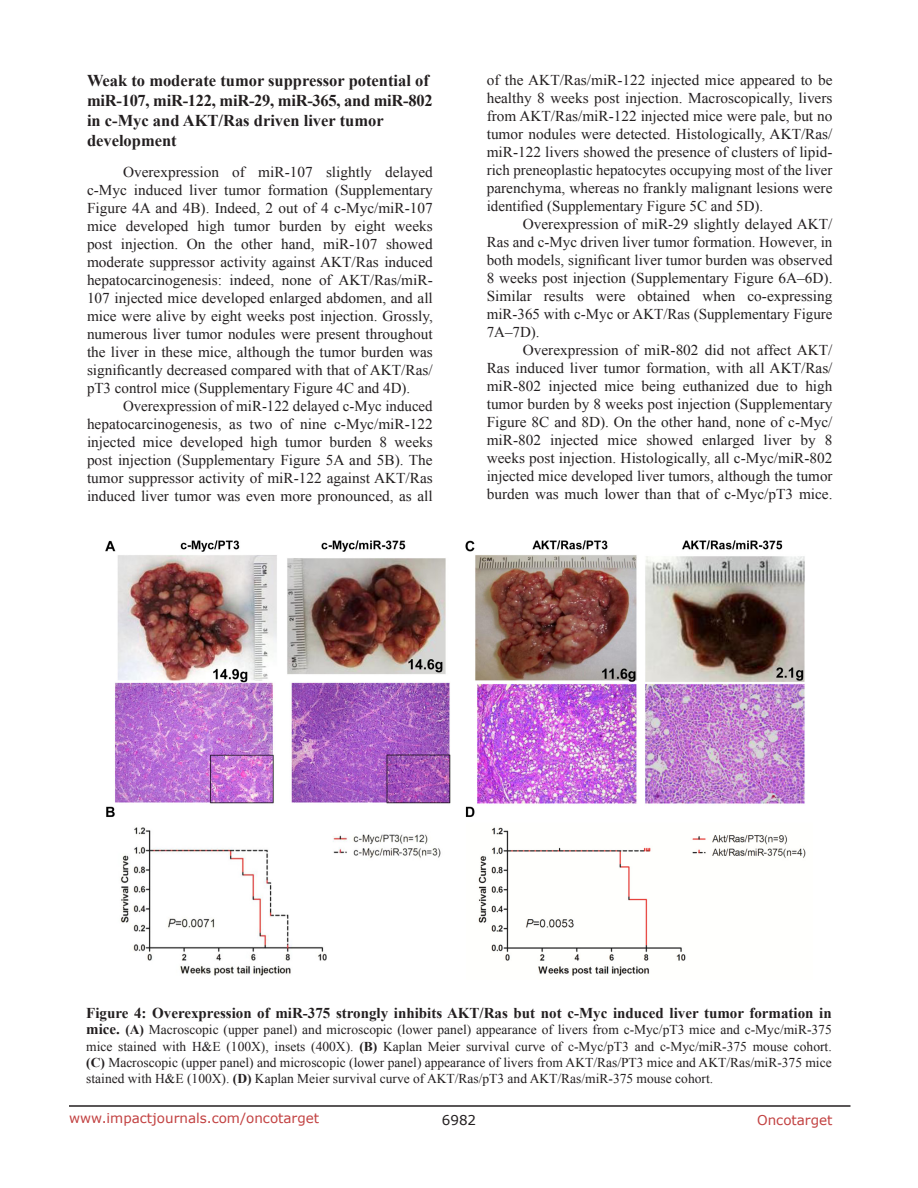
<style>
.page{position:relative;width:918px;height:1188px;background:#fff}
.page>*{position:absolute;margin:0;border:0;box-sizing:border-box;transform-origin:0 0}
.SubHeading{font:700 16.5px/19.8px "Times New Roman";color:#231f20}
.BodyText{font:15px/18px "Times New Roman";color:#231f20;text-align:justify}
.FigureText{font:700 15px "Times New Roman";color:#231f20}
.FigureText-2{font:13.5px/16.2px "Times New Roman";color:#231f20;text-align:justify}
.t1{font:13.5px "Verdana";color:#c24141}
.t2{font:13.5px "Verdana";color:#231f20}
.s1{font-weight:700;font-size:15px}
.s2{font-weight:700}
</style>
<div class="page">
<hr style="left:69px;top:1105px;width:781px;height:2px;background:#231f20">
<img style="left:105px;top:541px;width:701px;height:435px">
<p class="SubHeading" style="left:87px;top:70px;width:347px">Weak to moderate tumor suppressor potential of miR-107, miR-122, miR-29, miR-365, and miR-802 in c-Myc and AKT/Ras driven liver tumor development</p>
<p class="BodyText" style="left:87px;top:163px;width:347px;text-indent:36px">Overexpression of miR-107 slightly delayed c-Myc induced liver tumor formation (Supplementary Figure 4A and 4B). Indeed, 2 out of 4 c-Myc/miR-107 mice developed high tumor burden by eight weeks post injection. On the other hand, miR-107 showed moderate suppressor activity against AKT/Ras induced hepatocarcinogenesis: indeed, none of AKT/Ras/miR-107 injected mice developed enlarged abdomen, and all mice were alive by eight weeks post injection. Grossly, numerous liver tumor nodules were present throughout the liver in these mice, although the tumor burden was significantly decreased compared with that of AKT/Ras/ pT3 control mice (Supplementary Figure 4C and 4D).</p>
<p class="BodyText" style="left:87px;top:397px;width:347px;text-indent:36px">Overexpression of miR-122 delayed c-Myc induced hepatocarcinogenesis, as two of nine c-Myc/miR-122 injected mice developed high tumor burden 8 weeks post injection (Supplementary Figure 5A and 5B). The tumor suppressor activity of miR-122 against AKT/Ras induced liver tumor was even more pronounced, as all</p>
<p class="BodyText" style="left:487px;top:71px;width:347px">of the AKT/Ras/miR-122 injected mice appeared to be healthy 8 weeks post injection. Macroscopically, livers from AKT/Ras/miR-122 injected mice were pale, but no tumor nodules were detected. Histologically, AKT/Ras/ miR-122 livers showed the presence of clusters of lipid&shy;rich preneoplastic hepatocytes occupying most of the liver parenchyma, whereas no frankly malignant lesions were identified (Supplementary Figure 5C and 5D).</p>
<p class="BodyText" style="left:487px;top:215px;width:347px;text-indent:36px">Overexpression of miR-29 slightly delayed AKT/ Ras and c-Myc driven liver tumor formation. However, in both models, significant liver tumor burden was observed 8 weeks post injection (Supplementary Figure 6A–6D).<br>Similar results were obtained when co-expressing miR-365 with c-Myc or AKT/Ras (Supplementary Figure 7A–7D).</p>
<p class="BodyText" style="left:487px;top:341px;width:347px;text-indent:36px">Overexpression of miR-802 did not affect AKT/ Ras induced liver tumor formation, with all AKT/Ras/ miR-802 injected mice being euthanized due to high tumor burden by 8 weeks post injection (Supplementary Figure 8C and 8D). On the other hand, none of c-Myc/ miR-802 injected mice showed enlarged liver by 8 weeks post injection. Histologically, all c-Myc/miR-802 injected mice developed liver tumors, although the tumor burden was much lower than that of c-Myc/pT3 mice.</p>
<p class="FigureText" style="left:86px;top:1003px;width:747px">Figure 4: Overexpression of miR-375 strongly inhibits AKT/Ras but not c-Myc induced liver tumor formation in</p>
<p class="FigureText-2" style="left:86px;top:1022px;width:747px"><span class="s1">mice.</span> <span class="s2">(A)</span> Macroscopic (upper panel) and microscopic (lower panel) appearance of livers from c-Myc/pT3 mice and c-Myc/miR-375 mice stained with H&amp;E (100X), insets (400X). <span class="s2">(B)</span> Kaplan Meier survival curve of c-Myc/pT3 and c-Myc/miR-375 mouse cohort. <span class="s2">(C)</span> Macroscopic (upper panel) and microscopic (lower panel) appearance of livers from AKT/Ras/PT3 mice and AKT/Ras/miR-375 mice stained with H&amp;E (100X). <span class="s2">(D)</span> Kaplan Meier survival curve of AKT/Ras/pT3 and AKT/Ras/miR-375 mouse cohort.</p>
<p class="t1" style="left:69px;top:1109px;width:252px">www.impactjournals.com/oncotarget</p>
<p class="t2" style="left:442px;top:1111px;width:36px">6982</p>
<p class="t1" style="left:757px;top:1111px;width:77px">Oncotarget</p>
</div>
